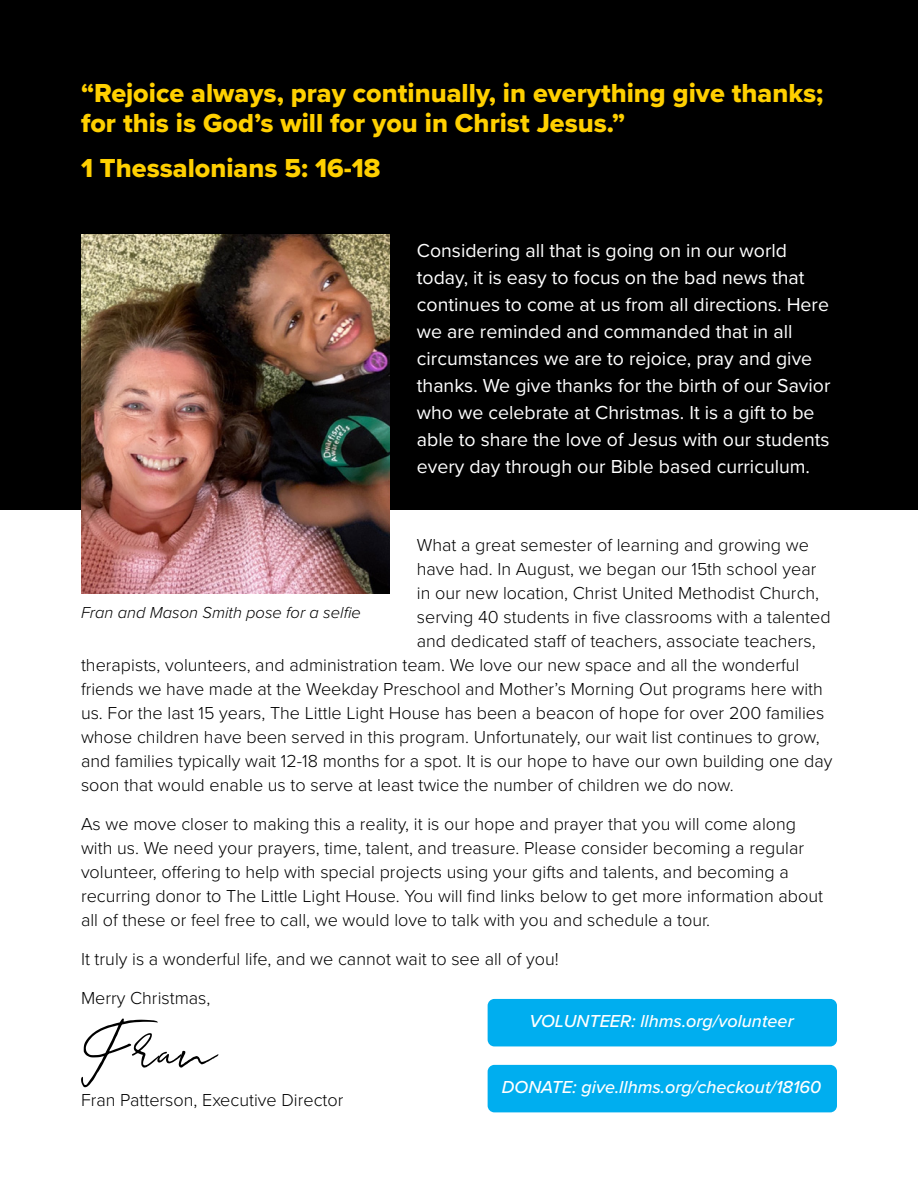
<style>
.page{position:relative;width:918px;height:1188px;background:#fff}
.page>*{position:absolute;margin:0;border:0;box-sizing:border-box;transform-origin:0 0}
.t1{font:72px "Anthonio Marlay";color:#000}
.t2{font:27px/30px "Proxima Nova Extrabld";color:#ffd000}
.t3{font:19.5px/27px "Proxima Nova";color:#fff}
.t4{font:300 18px/24px "Proxima Nova";color:#000}
.t5{font:italic 500 18px "Proxima Nova";color:#fff}
.t6{font:italic 300 16.5px "Proxima Nova";color:#000}
</style>
<div class="page">
<div style="left:0;top:0;width:918px;height:510px;background:#000"></div>
<img style="left:81px;top:235px;width:309px;height:359px">
<div style="left:488px;top:999px;width:349px;height:47px;background:#00aeef;border-radius:7px"></div>
<div style="left:488px;top:1065px;width:349px;height:47px;background:#00aeef;border-radius:7px"></div>
<h2 class="t2" style="left:81px;top:78px;width:744px">“Rejoice always, pray continually, in everything give thanks; for this is God’s will for you in Christ Jesus.”</h2>
<h2 class="t2" style="left:81px;top:153px;width:301px">1 Thessalonians 5: 16-18</h2>
<p class="t3" style="left:417px;top:236px;width:415px">Considering all that is going on in our world today, it is easy to focus on the bad news that continues to come at us from all directions. Here we are reminded and commanded that in all circumstances we are to rejoice, pray and give thanks. We give thanks for the birth of our Savior who we celebrate at Christmas. It is a gift to be able to share the love of Jesus with our students every day through our Bible based curriculum.</p>
<p class="t4" style="left:417px;top:532px;width:394px">What a great semester of learning and growing we</p>
<p class="t4" style="left:417px;top:556px;width:401px">have had. In August, we began our 15th school year</p>
<p class="t4" style="left:417px;top:580px;width:404px">in our new location, Christ United Methodist Church,</p>
<p class="t4" style="left:417px;top:604px;width:415px">serving 40 students in five classrooms with a talented</p>
<p class="t4" style="left:417px;top:628px;width:400px">and dedicated staff of teachers, associate teachers,</p>
<p class="t4" style="left:81px;top:652px;width:720px">therapists, volunteers, and administration team. We love our new space and all the wonderful</p>
<p class="t4" style="left:81px;top:676px;width:743px">friends we have made at the Weekday Preschool and Mother’s Morning Out programs here with</p>
<p class="t4" style="left:81px;top:700px;width:745px">us. For the last 15 years, The Little Light House has been a beacon of hope for over 200 families</p>
<p class="t4" style="left:81px;top:724px;width:740px">whose children have been served in this program. Unfortunately, our wait list continues to grow,</p>
<p class="t4" style="left:81px;top:748px;width:753px">and families typically wait 12-18 months for a spot. It is our hope to have our own building one day</p>
<p class="t4" style="left:81px;top:772px;width:654px">soon that would enable us to serve at least twice the number of children we do now.</p>
<p class="t4" style="left:81px;top:811px;width:744px">As we move closer to making this a reality, it is our hope and prayer that you will come along with us. We need your prayers, time, talent, and treasure. Please consider becoming a regular volunteer, offering to help with special projects using your gifts and talents, and becoming a recurring donor to The Little Light House. You will find links below to get more information about all of these or feel free to call, we would love to talk with you and schedule a tour.</p>
<p class="t4" style="left:81px;top:939px;width:479px;line-height:39px">It truly is a wonderful life, and we cannot wait to see all of you!<br>Merry Christmas,</p>
<h1 class="t1" style="left:81px;top:1000px;width:133px">Fran</h1>
<p class="t4" style="left:81px;top:1087px;width:264px">Fran Patterson, Executive Director</p>
<p class="t6" style="left:81px;top:600px;width:281px">Fran and Mason Smith pose for a selfie</p>
<p class="t5" style="left:529px;top:1008px;width:266px">VOLUNTEER: llhms.org/volunteer</p>
<p class="t5" style="left:502px;top:1074px;width:321px">DONATE: give.llhms.org/checkout/18160</p>
</div>
